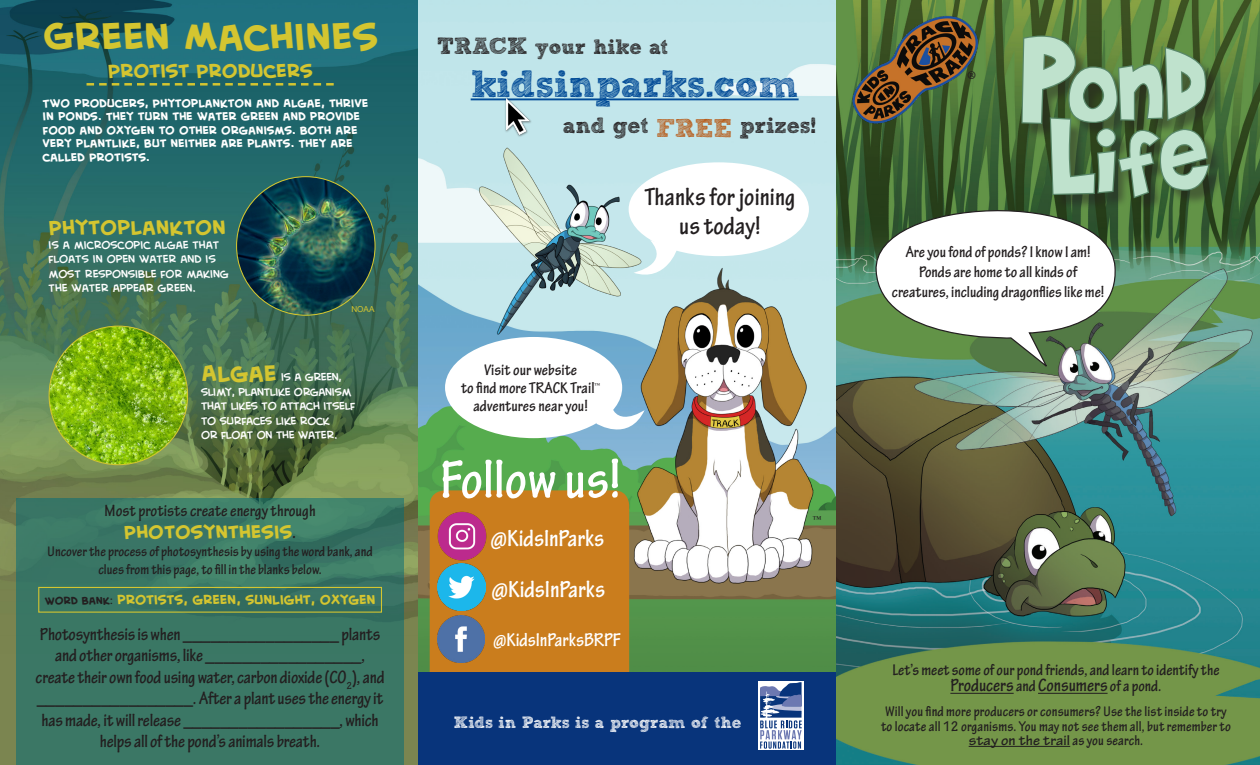
<style>
.page{position:relative;width:1260px;height:765px;background:#fff}
.page>*{position:absolute;margin:0;border:0;box-sizing:border-box;transform-origin:0 0}
.t1{font:128.38px "Brady Bunch Remastered";color:#bfe2cd}
.t2{font:104.88px "Brady Bunch Remastered";color:#bfe2cd}
.t3{font:700 condensed 57.5px "Tekton Pro";color:#fff}
.t4{font:37.88px "Sketch Rockwell";color:#014b97}
.t5{font:37.5px "Creative Block BB Bold";color:#d4c530}
.t6{font:30px "Minion Pro";color:#231f20}
.t7{font:700 condensed 26.38px/28.5px "Tekton Pro";letter-spacing:.005em;color:#231f20;text-align:center}
.t8{font:700 condensed 25px "Tekton Pro";color:#fff}
.t9{font:22px "Sketch Rockwell";color:#231f20}
.t10{font:20.75px "Sketch Rockwell";color:#231f20}
.t11{font:700 condensed 20px "Tekton Pro";color:#fff}
.t12{font:20px "Creative Block BB Bold";color:#d4c530}
.t13{font:700 condensed 19px "Tekton Pro";color:#231f20}
.t14{font:700 condensed 18.75px/21.5px "Tekton Pro";letter-spacing:-.01em;color:#231f20;text-align:center}
.t15{font:18.75px "Creative Block BB Bold";letter-spacing:-.01em;color:#d4c530}
.t16{font:18.5px "Creative Block BB Bold";color:#d4c530}
.t17{font:700 condensed 17.5px "Tekton Pro";color:#231f20}
.t18{font:700 condensed 16.75px "Tekton Pro";letter-spacing:.005em;color:#231f20}
.t19{font:700 condensed 16.62px "Tekton Pro";color:#231f20}
.t20{font:16.25px "Sketch Rockwell";color:#fff}
.t21{font:700 condensed 15px/14.2px "Tekton Pro";color:#231f20;text-align:center}
.t22{font:13.12px "Creative Block BB Bold";letter-spacing:-.01em;color:#d4c530}
.t23{font:12.5px/14.6px "Creative Block BB";letter-spacing:-.02em;color:#fff}
.t24{font:12.5px/14.6px "Creative Block BB";color:#fff}
.t25{font:11.38px/13.6px "Creative Block BB Bold";letter-spacing:-.01em;color:#fff}
.t26{font:8.75px "Times New Roman";color:#231f20}
.t27{font:8.25px "Arial";color:#d4c530}
.t28{font:5.75px "Times New Roman";color:#231f20}
.s1{font-family:"Creative Block BB Bold";font-size:22.5px;color:#d4c530}
.s2{font-family:"Tekton Pro";font-weight:700;color:#231f20}
.s3{font-size:10.38px;color:#231f20}
.s4{font-family:"Arial Rounded MT Bold";font-size:10.38px;color:#231f20}
.s5{font-size:23.25px}
.s6{font-size:25.62px;color:#b75c1a}
.s7{font-size:146.88px}
.s8{font-size:116px}
.s9{font-size:108.62px}
.s10{font-size:100px}
.s11{font-size:111px}
.s12{font-size:16.62px}
.s13{font-stretch:normal}
</style>
<div class="page">
<img style="left:417px;top:0;width:419px;height:742px">
<hr style="left:471px;top:98px;width:328px;height:2px;background:#014b97">
<div style="left:430px;top:490px;width:199px;height:212px;background:#ca7d1d;border-radius:15px"></div>
<img style="left:437px;top:615px;width:47px;height:47px">
<img style="left:438px;top:563px;width:47px;height:48px">
<img style="left:437px;top:511px;width:50px;height:50px">
<div style="left:418px;top:672px;width:419px;height:93px;background:#08347b"></div>
<img style="left:552px;top:253px;width:284px;height:333px">
<div style="left:629px;top:162px;width:180px;height:94px;background:#fff;border-radius:50%"></div>
<svg style="left:644px;top:240px;width:33px;height:43px"></svg>
<img style="left:502px;top:93px;width:31px;height:47px">
<div style="left:445px;top:337px;width:177px;height:101px;background:#fff;border-radius:50%"></div>
<svg style="left:596px;top:396px;width:49px;height:48px"></svg>
<img style="left:476px;top:143px;width:168px;height:197px">
<div style="left:758px;top:681px;width:46px;height:69px;background:#fff"></div>
<svg style="left:760px;top:682px;width:42px;height:67px"></svg>
<img style="left:0;top:0;width:417px;height:765px">
<img style="left:237px;top:177px;width:138px;height:138px;border-radius:69px">
<svg style="left:87px;top:83px;width:247px;height:3px"></svg>
<svg style="left:16px;top:498px;width:388px;height:267px;fill:#3b7765"></svg>
<div style="left:38px;top:587px;width:344px;height:26px;border:1px solid #d4c530"></div>
<img style="left:49px;top:326px;width:139px;height:139px;border-radius:69px">
<img style="left:836px;top:0;width:424px;height:765px">
<div style="left:1023px;top:37px;width:202px;height:176px;background:#231f20;opacity:.44"></div>
<svg style="left:1020px;top:34px;width:191px;height:166px"></svg>
<svg style="left:872px;top:186px;width:248px;height:185px"></svg>
<hr style="left:950px;top:693px;width:64px;height:1px;background:#231f20">
<hr style="left:1038px;top:693px;width:70px;height:1px;background:#231f20">
<hr style="left:969px;top:746px;width:101px;height:1px;background:#231f20">
<img style="left:851px;top:15px;width:130px;height:110px">
<p class="t5" style="left:42px;top:18px;width:337px">GREEN MACHINES</p>
<p class="t15" style="left:108px;top:61px;width:206px">PROTIST PRODUCERS</p>
<p class="t25" style="left:43px;top:96px;width:327px">TWO PRODUCERS, PHYTOPLANKTON AND ALGAE, THRIVE IN PONDS. THEY TURN THE WATER GREEN AND PROVIDE FOOD AND OXYGEN TO OTHER ORGANISMS. BOTH ARE VERY PLANTLIKE, BUT NEITHER ARE PLANTS. THEY ARE CALLED PROTISTS.</p>
<p class="t12" style="left:49px;top:217px;width:179px">PHYTOPLANKTON</p>
<p class="t24" style="left:49px;top:237px;width:181px">IS A MICROSCOPIC ALGAE THAT<br>FLOATS IN OPEN WATER AND IS<br>MOST RESPONSIBLE FOR MAKING<br>THE WATER APPEAR GREEN.</p>
<p class="t27" style="left:351px;top:303px;width:25px">NOAA</p>
<p class="t23" style="left:201px;top:370px;width:156px"><span class="s1">ALGAE</span> IS A GREEN,<br>SLIMY, PLANTLIKE ORGANISM<br>THAT LIKES TO ATTACH ITSELF<br>TO SURFACES LIKE ROCK<br>OR FLOAT ON THE WATER.</p>
<p class="t17" style="left:105px;top:500px;width:213px">Most protists create energy through</p>
<p class="t16" style="left:124px;top:523px;width:174px">PHOTOSYNTHESIS<span class="s2">.</span></p>
<p class="t21" style="left:48px;top:543px;width:327px;line-height:18px">Uncover the process of photosynthesis by using the word bank, and clues from this page, to fill in the blanks below.</p>
<p class="t22" style="left:45px;top:593px;width:332px"><span class="s3">WORD BANK</span><span class="s4">:</span> PROTISTS, GREEN, SUNLIGHT, OXYGEN</p>
<p class="t14" style="left:36px;top:623px;width:350px">Photosynthesis is when _________________ plants and other organisms, like _________________, create their own food using water, carbon dioxide (CO<sub>2</sub>), and _________________. After a plant uses the energy it has made, it will release _________________, which helps all of the pond’s animals breath.</p>
<p class="t10" style="left:437px;top:35px;width:232px"><span class="s5">TRACK</span> your hike at</p>
<p class="t4" style="left:471px;top:63px;width:329px">kidsinparks.com</p>
<p class="t9" style="left:563px;top:113px;width:254px">and get <span class="s6">FREE</span> prizes!</p>
<p class="t7" style="left:645px;top:183px;width:152px">Thanks for joining us today!</p>
<p class="t18" style="left:484px;top:360px;width:95px">Visit our website</p>
<p class="t18" style="left:461px;top:378px;width:135px">to find more TRACK Trail</p>
<p class="t28" style="left:595px;top:381px;width:7px">™</p>
<p class="t18" style="left:473px;top:396px;width:116px">adventures near you!</p>
<p class="t3" style="left:440px;top:446px;width:182px">Follow us!</p>
<p class="t8" style="left:491px;top:523px;width:115px">@KidsInParks</p>
<p class="t8" style="left:492px;top:575px;width:115px">@KidsInParks</p>
<p class="t11" style="left:493px;top:628px;width:129px">@KidsInParksBRPF</p>
<p class="t20" style="left:454px;top:714px;width:289px">Kids in Parks is a program of the</p>
<p class="t26" style="left:813px;top:513px;width:10px">™</p>
<h3 class="t6" style="left:967px;top:61px;width:11px">®</h3>
<p class="t2" style="left:1024px;top:34px;width:185px"><span class="s7">P</span>on<span class="s8">d</span></p>
<p class="t1" style="left:1052px;top:86px;width:158px">L<span class="s9">i</span><span class="s10">f</span><span class="s11">e</span></p>
<p class="t19" style="left:906px;top:242px;width:186px">Are you fond of ponds? I know I am!</p>
<p class="t19" style="left:919px;top:262px;width:159px">Ponds are home to all kinds of</p>
<p class="t19" style="left:892px;top:282px;width:214px">creatures, including dragonflies like me!</p>
<p class="t19" style="left:892px;top:660px;width:329px">Let’s meet some of our pond friends, and learn to identify the</p>
<p class="t13" style="left:950px;top:674px;width:213px">Producers <span class="s12">and</span> Consumers <span class="s12">of a pond.</span></p>
<p class="t21" style="left:881px;top:705px;width:351px">Will you find more producers or consumers? Use the list inside to try to locate all 12 organisms. You may not see them all, but remember to <span class="s13">stay on the trail</span> as you search.</p>
</div>
